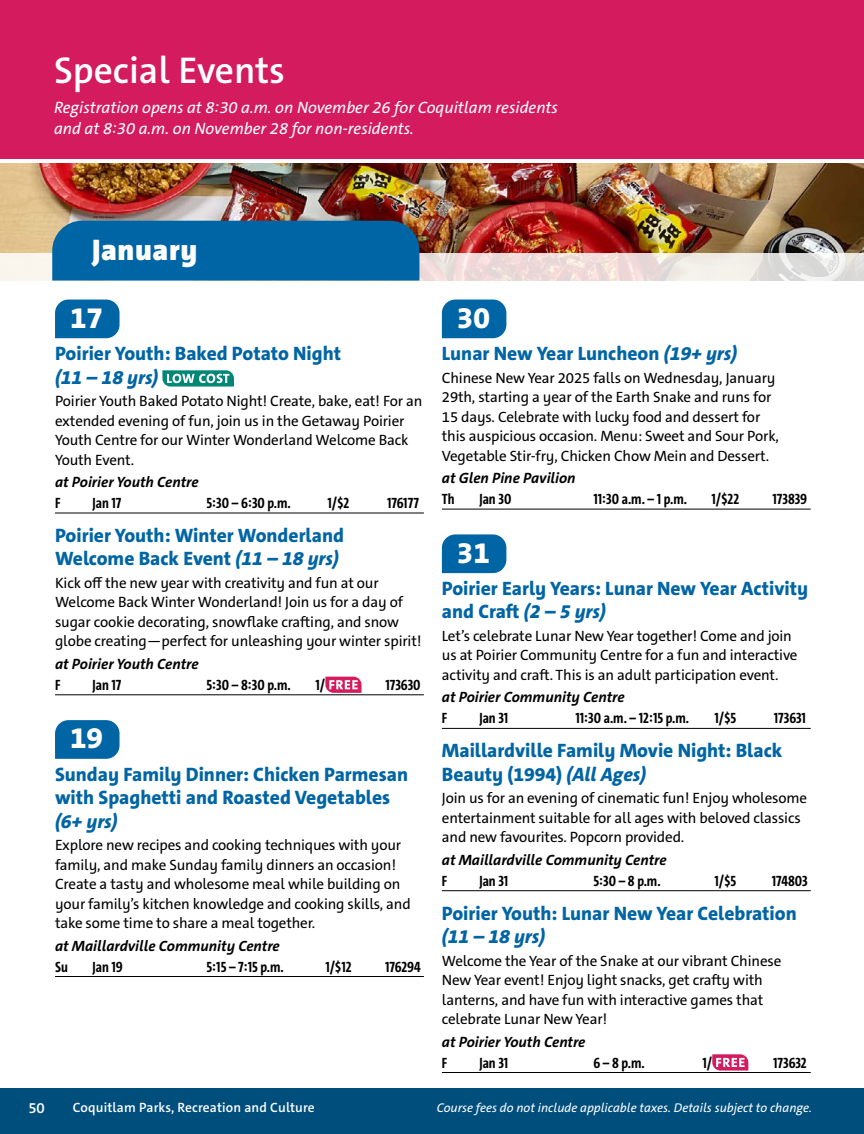
<style>
.page{position:relative;width:864px;height:1134px;background:#fff}
.page>*{position:absolute;margin:0;border:0;box-sizing:border-box;transform-origin:0 0}
.Page_Titles{font:600 37.5px "The Sans C5";color:#fff}
.Special_Events_-_DATE_JAN{font:800 30px "The Sans C5";color:#fff}
.special_event_title{font:900 30px "The Sans C5";letter-spacing:.02em;color:#fff}
.Special_Events_-_TITLE_JAN{font:800 19.5px/23.4px "The Sans C5";color:#0065a4}
.Page_Titles-2{font:italic 16.5px/21px "The Sans C5";color:#fff}
.Description{font:15px/19.5px "The Sans C5";letter-spacing:-.01em;color:#000}
.Details{font:700 15px "The Sans Cd";color:#000}
.Location{font:italic 700 15px "The Sans C5";color:#000}
.Details_-_long_listed_time{font:700 15px "The Sans Cd";color:#000}
.t1{font:600 15px "The Sans C5";color:#fff}
.t2{font:600 13.5px "The Sans C5";letter-spacing:.01em;color:#fff}
.t3{font:italic 12.75px "The Sans C5";color:#fff}
.s1{font-style:italic}
</style>
<div class="page">
<img style="left:0;top:164px;width:863px;height:89px">
<svg style="left:0;top:253px;width:863px;height:28px;background:#ede3df"></svg>
<div style="left:0;top:0;width:864px;height:159px;background:#d31b5e"></div>
<div style="left:52px;top:221px;width:367px;height:60px;background:#0065a4"></div>
<svg style="left:55px;top:300px;width:65px;height:38px;background:#0c6ca8"></svg>
<hr style="left:55px;top:513px;width:369px;height:1px;background:#000">
<hr style="left:55px;top:694px;width:369px;height:1px;background:#000">
<svg style="left:55px;top:720px;width:65px;height:39px;background:#0f6ea9"></svg>
<hr style="left:55px;top:976px;width:369px;height:1px;background:#000">
<svg style="left:162px;top:370px;width:72px;height:17px"></svg>
<svg style="left:325px;top:677px;width:37px;height:16px"></svg>
<div style="left:442px;top:300px;width:64px;height:38px;background:#0065a4"></div>
<hr style="left:442px;top:509px;width:369px;height:1px;background:#000">
<svg style="left:442px;top:534px;width:64px;height:39px;background:#0d6da8"></svg>
<hr style="left:442px;top:728px;width:369px;height:1px;background:#000">
<hr style="left:442px;top:890px;width:369px;height:1px;background:#000">
<hr style="left:442px;top:1072px;width:369px;height:1px;background:#000">
<svg style="left:712px;top:1054px;width:36px;height:17px"></svg>
<hr style="left:863px;top:0;width:1px;height:561px;background:#d3d5d6">
<hr style="left:861px;top:537px;width:3px;height:27px;background:#fff">
<div style="left:0;top:1088px;width:864px;height:46px;background:#004e7c"></div>
<p class="Page_Titles" style="left:54px;top:46px;width:233px">Special Events</p>
<p class="Page_Titles-2" style="left:54px;top:98px;width:505px">Registration opens at 8:30 a.m. on November 26 for Coquitlam residents and at 8:30 a.m. on November 28 for non-residents.</p>
<p class="special_event_title" style="left:92px;top:231px;width:107px">January</p>
<p class="Special_Events_-_DATE_JAN" style="left:70px;top:298px;width:34px">17</p>
<p class="Special_Events_-_TITLE_JAN" style="left:55px;top:342px;width:288px">Poirier Youth: Baked Potato Night <span class="s1">(11 – 18 yrs)</span></p>
<p class="Description" style="left:55px;top:391px;width:369px">Poirier Youth Baked Potato Night! Create, bake, eat! For an extended evening of fun, join us in the Getaway Poirier Youth Centre for our Winter Wonderland Welcome Back Youth Event.</p>
<p class="Location" style="left:55px;top:472px;width:145px">at Poirier Youth Centre</p>
<p class="Details" style="left:55px;top:493px;width:7px">F</p>
<p class="Details" style="left:93px;top:493px;width:30px">Jan 17</p>
<p class="Details" style="left:207px;top:493px;width:86px">5:30 – 6:30 p.m.</p>
<p class="Details" style="left:328px;top:493px;width:23px">1/$2</p>
<p class="Details" style="left:387px;top:493px;width:33px">176177</p>
<p class="Special_Events_-_TITLE_JAN" style="left:55px;top:524px;width:290px">Poirier Youth: Winter Wonderland<br>Welcome Back Event <span class="s1">(11 – 18 yrs)</span></p>
<p class="Description" style="left:55px;top:573px;width:368px">Kick off the new year with creativity and fun at our Welcome Back Winter Wonderland! Join us for a day of sugar cookie decorating, snowflake crafting, and snow globe creating—perfect for unleashing your winter spirit!</p>
<p class="Location" style="left:55px;top:654px;width:145px">at Poirier Youth Centre</p>
<p class="Details" style="left:55px;top:675px;width:7px">F</p>
<p class="Details" style="left:93px;top:675px;width:30px">Jan 17</p>
<p class="Details" style="left:207px;top:675px;width:86px">5:30 – 8:30 p.m.</p>
<p class="Details" style="left:316px;top:675px;width:11px">1/</p>
<p class="Details" style="left:385px;top:675px;width:37px">173630</p>
<p class="Special_Events_-_DATE_JAN" style="left:70px;top:719px;width:34px">19</p>
<p class="Special_Events_-_TITLE_JAN" style="left:55px;top:763px;width:355px">Sunday Family Dinner: Chicken Parmesan with Spaghetti and Roasted Vegetables <span class="s1">(6+ yrs)</span></p>
<p class="Description" style="left:55px;top:835px;width:357px">Explore new recipes and cooking techniques with your family, and make Sunday family dinners an occasion!<br>Create a tasty and wholesome meal while building on your family’s kitchen knowledge and cooking skills, and take some time to share a meal together.</p>
<p class="Location" style="left:55px;top:936px;width:226px">at Maillardville Community Centre</p>
<p class="Details" style="left:55px;top:957px;width:14px">Su</p>
<p class="Details" style="left:93px;top:957px;width:32px">Jan 19</p>
<p class="Details" style="left:207px;top:957px;width:79px">5:15 – 7:15 p.m.</p>
<p class="Details" style="left:325px;top:957px;width:28px">1/$12</p>
<p class="Details" style="left:385px;top:957px;width:37px">176294</p>
<p class="Special_Events_-_DATE_JAN" style="left:457px;top:298px;width:34px">30</p>
<p class="Special_Events_-_TITLE_JAN" style="left:442px;top:342px;width:297px">Lunar New Year Luncheon <span class="s1">(19+ yrs)</span></p>
<p class="Description" style="left:442px;top:368px;width:339px">Chinese New Year 2025 falls on Wednesday, January 29th, starting a year of the Earth Snake and runs for 15 days. Celebrate with lucky food and dessert for this auspicious occasion. Menu: Sweet and Sour Pork, Vegetable Stir-fry, Chicken Chow Mein and Dessert.</p>
<p class="Location" style="left:442px;top:468px;width:135px">at Glen Pine Pavilion</p>
<p class="Details" style="left:442px;top:489px;width:14px">Th</p>
<p class="Details" style="left:479px;top:489px;width:33px">Jan 30</p>
<p class="Details" style="left:593px;top:489px;width:95px">11:30 a.m. – 1 p.m.</p>
<p class="Details" style="left:712px;top:489px;width:29px">1/$22</p>
<p class="Details" style="left:773px;top:489px;width:36px">173839</p>
<p class="Special_Events_-_DATE_JAN" style="left:457px;top:533px;width:34px">31</p>
<p class="Special_Events_-_TITLE_JAN" style="left:442px;top:577px;width:368px">Poirier Early Years: Lunar New Year Activity and Craft <span class="s1">(2 – 5 yrs)</span></p>
<p class="Description" style="left:442px;top:626px;width:357px">Let’s celebrate Lunar New Year together! Come and join us at Poirier Community Centre for a fun and interactive activity and craft. This is an adult participation event.</p>
<p class="Location" style="left:442px;top:688px;width:184px">at Poirier Community Centre</p>
<p class="Details_-_long_listed_time" style="left:442px;top:709px;width:7px">F</p>
<p class="Details_-_long_listed_time" style="left:479px;top:709px;width:30px">Jan 31</p>
<p class="Details_-_long_listed_time" style="left:575px;top:709px;width:115px">11:30 a.m. – 12:15 p.m.</p>
<p class="Details_-_long_listed_time" style="left:715px;top:709px;width:23px">1/$5</p>
<p class="Details_-_long_listed_time" style="left:774px;top:709px;width:34px">173631</p>
<p class="Special_Events_-_TITLE_JAN" style="left:442px;top:739px;width:342px">Maillardville Family Movie Night: Black<br>Beauty (1994) <span class="s1">(All Ages)</span></p>
<p class="Description" style="left:442px;top:789px;width:367px">Join us for an evening of cinematic fun! Enjoy wholesome entertainment suitable for all ages with beloved classics and new favourites. Popcorn provided.</p>
<p class="Location" style="left:442px;top:850px;width:226px">at Maillardville Community Centre</p>
<p class="Details" style="left:442px;top:871px;width:7px">F</p>
<p class="Details" style="left:479px;top:871px;width:30px">Jan 31</p>
<p class="Details" style="left:593px;top:871px;width:69px">5:30 – 8 p.m.</p>
<p class="Details" style="left:715px;top:871px;width:23px">1/$5</p>
<p class="Details" style="left:772px;top:871px;width:38px">174803</p>
<p class="Special_Events_-_TITLE_JAN" style="left:442px;top:902px;width:356px">Poirier Youth: Lunar New Year Celebration <span class="s1">(11 – 18 yrs)</span></p>
<p class="Description" style="left:442px;top:951px;width:341px">Welcome the Year of the Snake at our vibrant Chinese New Year event! Enjoy light snacks, get crafty with lanterns, and have fun with interactive games that celebrate Lunar New Year!</p>
<p class="Location" style="left:442px;top:1032px;width:145px">at Poirier Youth Centre</p>
<p class="Details" style="left:442px;top:1053px;width:7px">F</p>
<p class="Details" style="left:479px;top:1053px;width:30px">Jan 31</p>
<p class="Details" style="left:593px;top:1053px;width:53px">6 – 8 p.m.</p>
<p class="Details" style="left:702px;top:1053px;width:11px">1/</p>
<p class="Details" style="left:773px;top:1053px;width:35px">173632</p>
<p class="t1" style="left:28px;top:1098px;width:18px">50</p>
<p class="t2" style="left:73px;top:1099px;width:243px">Coquitlam Parks, Recreation and Culture</p>
<p class="t3" style="left:437px;top:1099px;width:377px">Course fees do not include applicable taxes. Details subject to change.</p>
</div>
